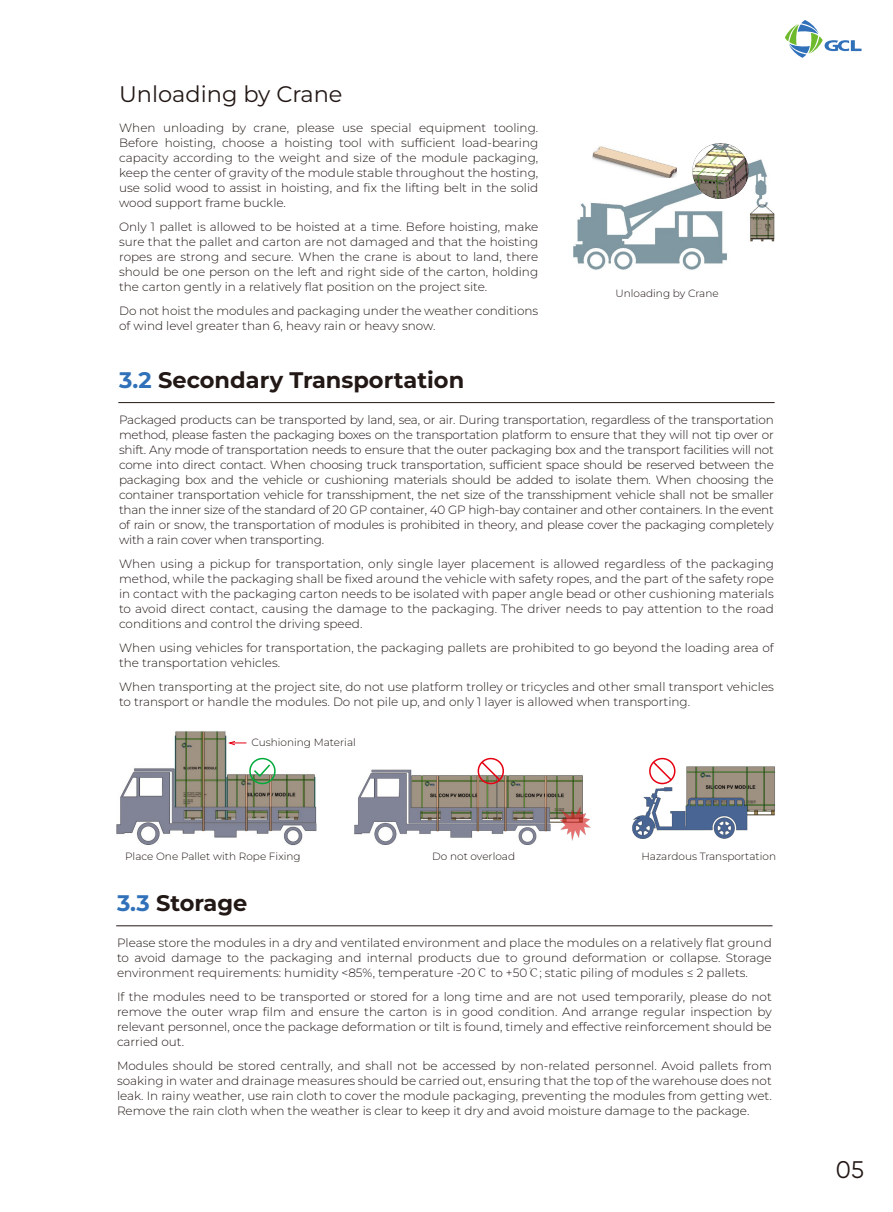
<style>
.page{position:relative;width:893px;height:1212px;background:#fff}
.page>*{position:absolute;margin:0;border:0;box-sizing:border-box;transform-origin:0 0}
.t1{font:24px "Gilroy";color:#221815}
.t2{font:700 22.5px "Montserrat";color:#221815}
.t3{font:22.5px "Montserrat";color:#221815}
.t4{font:300 12px/15px "Montserrat";color:#221815;text-align:justify}
.t5{font:300 10.5px "Montserrat";color:#221815}
.s1{color:#3071b9}
.s2{font-family:"Adobe Song Std"}
</style>
<div class="page">
<img style="left:574px;top:159px;width:200px;height:111px">
<img style="left:692px;top:143px;width:56px;height:56px">
<img style="left:592px;top:146px;width:84px;height:32px">
<hr style="left:118px;top:402px;width:657px;height:1px;background:#221815">
<img style="left:354px;top:770px;width:228px;height:75px">
<img style="left:561px;top:807px;width:30px;height:33px">
<img style="left:632px;top:766px;width:143px;height:72px">
<img style="left:116px;top:730px;width:201px;height:116px">
<svg style="left:227px;top:740px;width:19px;height:6px"></svg>
<svg style="left:648px;top:757px;width:29px;height:27px"></svg>
<svg style="left:476px;top:757px;width:29px;height:27px"></svg>
<svg style="left:248px;top:756px;width:29px;height:28px"></svg>
<hr style="left:116px;top:925px;width:656px;height:1px;background:#221815">
<svg style="left:785px;top:20px;width:76px;height:38px"></svg>
<h2 class="t3" style="left:119px;top:79px;width:225px">Unloading by Crane</h2>
<p class="t4" style="left:119px;top:119px;width:421px">When unloading by crane, please use special equipment tooling.<br>Before hoisting, choose a hoisting tool with sufficient load-bearing capacity according to the weight and size of the module packaging, keep the center of gravity of the module stable throughout the hosting, use solid wood to assist in hoisting, and fix the lifting belt in the solid wood support frame buckle.</p>
<p class="t4" style="left:119px;top:218px;width:421px">Only 1 pallet is allowed to be hoisted at a time. Before hoisting, make sure that the pallet and carton are not damaged and that the hoisting ropes are strong and secure. When the crane is about to land, there should be one person on the left and right side of the carton, holding the carton gently in a relatively flat position on the project site.</p>
<p class="t4" style="left:119px;top:302px;width:421px">Do not hoist the modules and packaging under the weather conditions of wind level greater than 6, heavy rain or heavy snow.</p>
<p class="t5" style="left:615px;top:286px;width:105px">Unloading by Crane</p>
<h2 class="t2" style="left:119px;top:365px;width:347px"><span class="s1">3.2</span> Secondary Transportation</h2>
<p class="t4" style="left:119px;top:412px;width:656px">Packaged products can be transported by land, sea, or air. During transportation, regardless of the transportation method, please fasten the packaging boxes on the transportation platform to ensure that they will not tip over or shift. Any mode of transportation needs to ensure that the outer packaging box and the transport facilities will not come into direct contact. When choosing truck transportation, sufficient space should be reserved between the packaging box and the vehicle or cushioning materials should be added to isolate them. When choosing the container transportation vehicle for transshipment, the net size of the transshipment vehicle shall not be smaller than the inner size of the standard of 20 GP container, 40 GP high-bay container and other containers. In the event of rain or snow, the transportation of modules is prohibited in theory, and please cover the packaging completely with a rain cover when transporting.</p>
<p class="t4" style="left:119px;top:556px;width:656px">When using a pickup for transportation, only single layer placement is allowed regardless of the packaging method, while the packaging shall be fixed around the vehicle with safety ropes, and the part of the safety rope in contact with the packaging carton needs to be isolated with paper angle bead or other cushioning materials to avoid direct contact, causing the damage to the packaging. The driver needs to pay attention to the road conditions and control the driving speed.</p>
<p class="t4" style="left:119px;top:640px;width:656px">When using vehicles for transportation, the packaging pallets are prohibited to go beyond the loading area of the transportation vehicles.</p>
<p class="t4" style="left:119px;top:679px;width:656px">When transporting at the project site, do not use platform trolley or tricycles and other small transport vehicles to transport or handle the modules. Do not pile up, and only 1 layer is allowed when transporting.</p>
<p class="t5" style="left:251px;top:736px;width:106px">Cushioning Material</p>
<p class="t5" style="left:125px;top:849px;width:177px">Place One Pallet with Rope Fixing</p>
<p class="t5" style="left:432px;top:849px;width:84px">Do not overload</p>
<p class="t5" style="left:641px;top:849px;width:136px">Hazardous Transportation</p>
<h2 class="t2" style="left:117px;top:888px;width:132px"><span class="s1">3.3</span> Storage</h2>
<p class="t4" style="left:117px;top:935px;width:656px">Please store the modules in a dry and ventilated environment and place the modules on a relatively flat ground to avoid damage to the packaging and internal products due to ground deformation or collapse. Storage environment requirements: humidity &lt;85%, temperature -20<span class="s2">℃</span> to +50<span class="s2">℃</span>; static piling of modules ≤ 2 pallets.</p>
<p class="t4" style="left:117px;top:989px;width:656px">If the modules need to be transported or stored for a long time and are not used temporarily, please do not remove the outer wrap film and ensure the carton is in good condition. And arrange regular inspection by relevant personnel, once the package deformation or tilt is found, timely and effective reinforcement should be carried out.</p>
<p class="t4" style="left:117px;top:1058px;width:656px">Modules should be stored centrally, and shall not be accessed by non-related personnel. Avoid pallets from soaking in water and drainage measures should be carried out, ensuring that the top of the warehouse does not leak. In rainy weather, use rain cloth to cover the module packaging, preventing the modules from getting wet.<br>Remove the rain cloth when the weather is clear to keep it dry and avoid moisture damage to the package.</p>
<h1 class="t1" style="left:836px;top:1154px;width:30px">05</h1>
</div>
